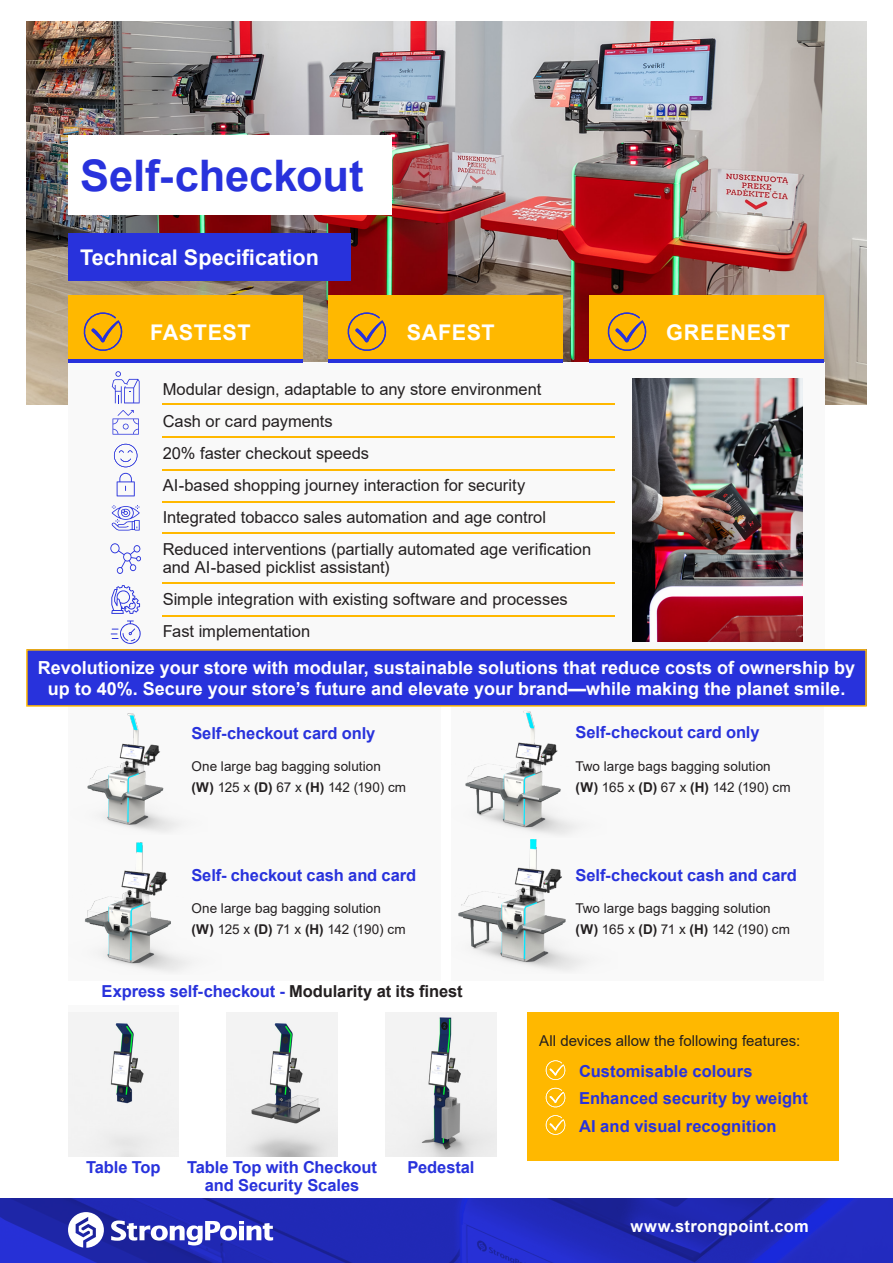
<style>
.page{position:relative;width:893px;height:1263px;background:#fff}
.page>*{position:absolute;margin:0;border:0;box-sizing:border-box;transform-origin:0 0}
.t1{font:700 43.5px "Arial";letter-spacing:-.005em;color:#2832dc}
.t2{font:700 21.6px "Arial";letter-spacing:.005em;color:#fff}
.t3{font:700 21.6px "Arial";letter-spacing:.035em;color:#fff}
.t4{font:700 21.6px "Arial";letter-spacing:.025em;color:#fff}
.t5{font:700 18px/21.6px "Arial";color:#fff;text-align:center}
.t6{font:16.5px/18px "Arial";color:#231f20}
.t7{font:700 16.5px/18px "Arial";letter-spacing:-.005em;color:#2832dc;text-align:center}
.t8{font:700 16.5px "Arial";letter-spacing:.015em;color:#fff}
.t9{font:15px "Arial";color:#231f20}
.t10{font:13.5px/21px "Arial";letter-spacing:.005em;color:#231f20}
.s1{font-weight:700}
.s2{color:#231f20}
</style>
<div class="page">
<div style="left:68px;top:1005px;width:111px;height:150px;background:#f9f9f9"></div>
<img style="left:68px;top:1023px;width:111px;height:134px">
<div style="left:68px;top:831px;width:373px;height:150px;background:#f9f9f9"></div>
<img style="left:84px;top:842px;width:102px;height:129px">
<div style="left:451px;top:831px;width:373px;height:150px;background:#f9f9f9"></div>
<img style="left:458px;top:839px;width:123px;height:131px">
<div style="left:451px;top:688px;width:373px;height:150px;background:#f9f9f9"></div>
<img style="left:465px;top:711px;width:109px;height:123px">
<div style="left:68px;top:688px;width:373px;height:150px;background:#f9f9f9"></div>
<img style="left:87px;top:713px;width:90px;height:118px">
<div style="left:528px;top:1012px;width:311px;height:149px;background:#ffb800"></div>
<img style="left:27px;top:22px;width:839px;height:383px">
<div style="left:68px;top:362px;width:757px;height:314px;background:#f9f9f9"></div>
<div style="left:68px;top:233px;width:282px;height:48px;background:#2832dc"></div>
<hr style="left:163px;top:403px;width:452px;height:2px;background:#ffb800">
<hr style="left:163px;top:436px;width:452px;height:2px;background:#ffb800">
<hr style="left:163px;top:469px;width:452px;height:2px;background:#ffb800">
<hr style="left:163px;top:502px;width:452px;height:1px;background:#ffb800">
<hr style="left:163px;top:533px;width:452px;height:1px;background:#ffb800">
<hr style="left:163px;top:582px;width:452px;height:2px;background:#ffb800">
<hr style="left:163px;top:615px;width:452px;height:2px;background:#ffb800">
<img style="left:633px;top:379px;width:170px;height:263px">
<div style="left:68px;top:135px;width:323px;height:80px;background:#fff"></div>
<div style="left:68px;top:296px;width:235px;height:63px;background:#ffb800"></div>
<div style="left:328px;top:296px;width:235px;height:63px;background:#ffb800"></div>
<div style="left:589px;top:296px;width:235px;height:63px;background:#ffb800"></div>
<hr style="left:589px;top:360px;width:235px;height:3px;background:#2832dc">
<hr style="left:68px;top:360px;width:235px;height:3px;background:#2832dc">
<hr style="left:328px;top:360px;width:235px;height:3px;background:#2832dc">
<div style="left:27px;top:650px;width:839px;height:56px;background:#2832dc"></div>
<div style="left:26px;top:649px;width:841px;height:58px;border:2px solid #ffb800"></div>
<svg style="left:545px;top:1060px;width:21px;height:20px"></svg>
<svg style="left:545px;top:1088px;width:21px;height:20px"></svg>
<svg style="left:545px;top:1115px;width:21px;height:20px"></svg>
<svg style="left:111px;top:620px;width:30px;height:24px"></svg>
<svg style="left:117px;top:473px;width:18px;height:23px"></svg>
<svg style="left:112px;top:505px;width:28px;height:25px"></svg>
<svg style="left:110px;top:543px;width:31px;height:31px"></svg>
<svg style="left:111px;top:585px;width:29px;height:29px"></svg>
<svg style="left:112px;top:371px;width:28px;height:32px"></svg>
<svg style="left:113px;top:410px;width:26px;height:25px"></svg>
<svg style="left:114px;top:444px;width:23px;height:23px"></svg>
<svg style="left:83px;top:312px;width:40px;height:39px"></svg>
<svg style="left:347px;top:312px;width:40px;height:39px"></svg>
<svg style="left:607px;top:312px;width:40px;height:39px"></svg>
<img style="left:0;top:1198px;width:893px;height:65px">
<svg style="left:68px;top:1212px;width:205px;height:36px"></svg>
<img style="left:227px;top:1012px;width:110px;height:145px">
<img style="left:386px;top:1012px;width:110px;height:145px">
<p class="t1" style="left:80px;top:145px;width:285px">Self-checkout</p>
<p class="t2" style="left:80px;top:243px;width:240px">Technical Specification</p>
<p class="t4" style="left:150px;top:317px;width:102px">FASTEST</p>
<p class="t2" style="left:407px;top:317px;width:89px">SAFEST</p>
<p class="t3" style="left:666px;top:317px;width:125px">GREENEST</p>
<p class="t6" style="left:163px;top:380px;width:380px">Modular design, adaptable to any store environment</p>
<p class="t6" style="left:163px;top:412px;width:172px">Cash or card payments</p>
<p class="t6" style="left:163px;top:444px;width:208px">20% faster checkout speeds</p>
<p class="t6" style="left:163px;top:476px;width:364px">AI-based shopping journey interaction for security</p>
<p class="t6" style="left:163px;top:508px;width:385px">Integrated tobacco sales automation and age control</p>
<p class="t6" style="left:163px;top:540px;width:430px">Reduced interventions (partially automated age verification and AI-based picklist assistant)</p>
<p class="t6" style="left:163px;top:590px;width:407px">Simple integration with existing software and processes</p>
<p class="t6" style="left:163px;top:622px;width:149px">Fast implementation</p>
<p class="t5" style="left:38px;top:657px;width:819px">Revolutionize your store with modular, sustainable solutions that reduce costs of ownership by up to 40%. Secure your store’s future and elevate your brand—while making the planet smile.</p>
<p class="t7" style="left:191px;top:724px;width:186px">Self-checkout card only</p>
<p class="t10" style="left:191px;top:755px;width:216px">One large bag bagging solution <span class="s1">(W)</span> 125 x <span class="s1">(D)</span> 67 x <span class="s1">(H)</span> 142 (190) cm</p>
<p class="t7" style="left:191px;top:866px;width:226px">Self- checkout cash and card</p>
<p class="t10" style="left:191px;top:898px;width:216px">One large bag bagging solution <span class="s1">(W)</span> 125 x <span class="s1">(D)</span> 71 x <span class="s1">(H)</span> 142 (190) cm</p>
<p class="t7" style="left:102px;top:982px;width:363px">Express self-checkout - <span class="s2">Modularity at its finest</span></p>
<p class="t7" style="left:86px;top:1158px;width:76px">Table Top</p>
<p class="t7" style="left:187px;top:1158px;width:191px">Table Top with Checkout and Security Scales</p>
<p class="t7" style="left:407px;top:1158px;width:69px">Pedestal</p>
<p class="t7" style="left:575px;top:724px;width:186px">Self-checkout card only</p>
<p class="t10" style="left:575px;top:755px;width:217px">Two large bags bagging solution <span class="s1">(W)</span> 165 x <span class="s1">(D)</span> 67 x <span class="s1">(H)</span> 142 (190) cm</p>
<p class="t7" style="left:575px;top:866px;width:223px">Self-checkout cash and card</p>
<p class="t10" style="left:575px;top:898px;width:216px">Two large bags bagging solution <span class="s1">(W)</span> 165 x <span class="s1">(D)</span> 71 x <span class="s1">(H)</span> 142 (190) cm</p>
<p class="t9" style="left:539px;top:1030px;width:262px">All devices allow the following features:</p>
<p class="t7" style="left:579px;top:1062px;width:175px">Customisable colours</p>
<p class="t7" style="left:579px;top:1090px;width:230px">Enhanced security by weight</p>
<p class="t7" style="left:579px;top:1117px;width:199px">AI and visual recognition</p>
<p class="t8" style="left:631px;top:1215px;width:180px">www.strongpoint.com</p>
</div>
